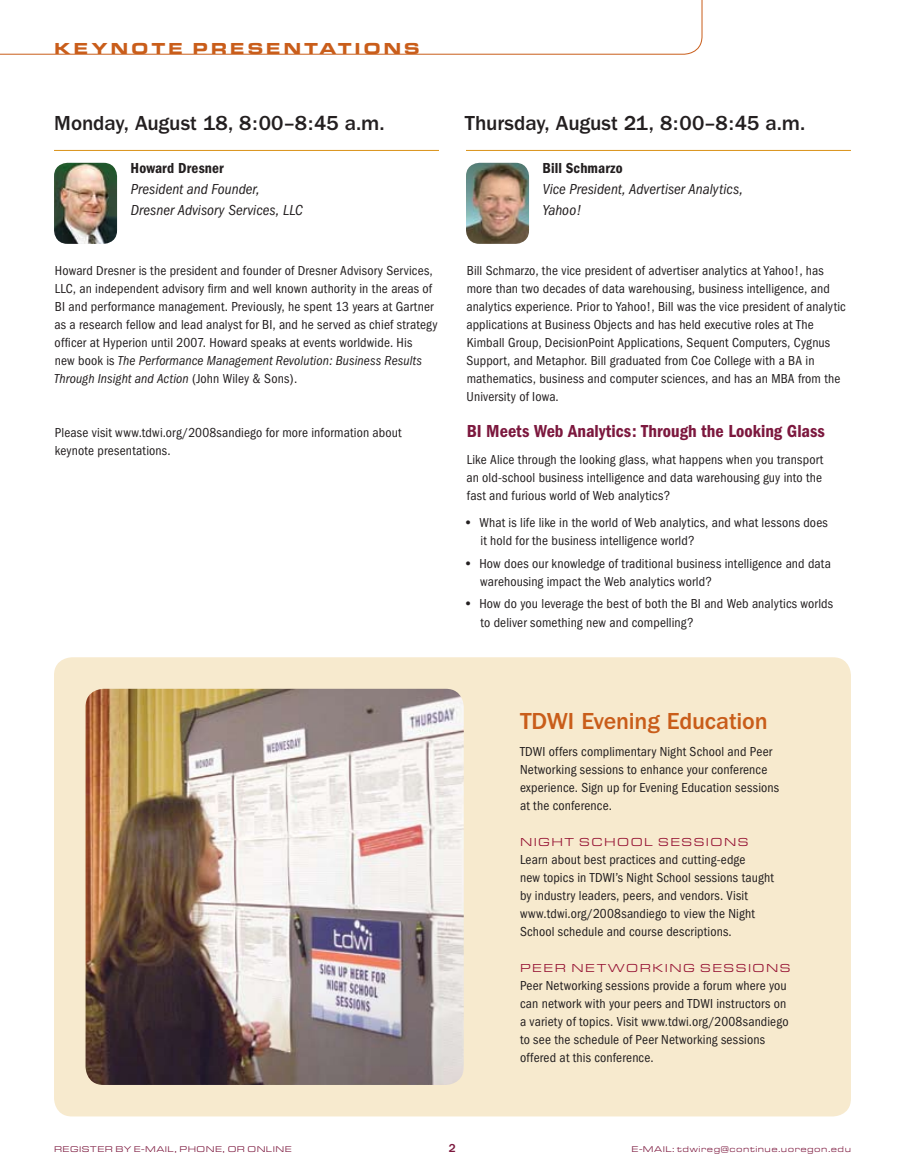
<style>
.page{position:relative;width:905px;height:1175px;background:#fff}
.page>*{position:absolute;margin:0;border:0;box-sizing:border-box;transform-origin:0 0}
.t1{font:500 24px "Franklin Gothic";letter-spacing:-.01em;color:#c95d1a}
.t2{font:500 21px "Franklin Gothic";letter-spacing:-.005em;color:#231f20}
.t3{font:600 condensed 18px "Franklin Gothic";color:#7c183e}
.t4{font:16.5px "Eurostile T Blac Exte";letter-spacing:.16em;color:#c95d1a}
.t5{font:italic condensed 15px/21px "Franklin Gothic";letter-spacing:.005em;color:#231f20}
.t6{font:600 condensed 15px "Franklin Gothic";letter-spacing:.005em;color:#231f20}
.t7{font:condensed 13.5px/18px "Franklin Gothic";letter-spacing:.01em;color:#231f20}
.t8{font:12px "Eurostile T Regu Exte";letter-spacing:.115em;color:#961334}
.t9{font:500 12px "Franklin Gothic";color:#7c183e}
.t10{font:8.7px "Eurostile T Regu Exte";letter-spacing:.075em;color:#7c183e}
.t11{font:8.7px "Eurostile T Regu Exte";letter-spacing:.055em;color:#7c183e}
.s1{font-style:italic}
.s2{font-weight:600;font-stretch:normal}
</style>
<div class="page">
<hr style="left:54px;top:150px;width:385px;height:1px;background:#d99116">
<img style="left:54px;top:163px;width:63px;height:81px">
<hr style="left:466px;top:150px;width:384px;height:1px;background:#d99116">
<img style="left:466px;top:163px;width:63px;height:81px">
<div style="left:54px;top:657px;width:797px;height:459px;background:#f7eace;border-radius:18px"></div>
<svg style="left:0;top:0;width:702px;height:55px"></svg>
<img style="left:86px;top:688px;width:378px;height:396px">
<p class="t4" style="left:54px;top:39px;width:367px">K EYNOTE PRESENTATIONS</p>
<h2 class="t2" style="left:54px;top:111px;width:332px">Monday, August 18, 8:00–8:45 a.m.</h2>
<p class="t6" style="left:130px;top:160px;width:95px">Howard Dresner</p>
<p class="t5" style="left:131px;top:179px;width:173px">President and Founder,<br>Dresner Advisory Services, LLC</p>
<p class="t7" style="left:54px;top:262px;width:385px">Howard Dresner is the president and founder of Dresner Advisory Services, LLC, an independent advisory firm and well known authority in the areas of BI and performance management. Previously, he spent 13 years at Gartner as a research fellow and lead analyst for BI, and he served as chief strategy officer at Hyperion until 2007. Howard speaks at events worldwide. His<br>new book is <span class="s1">The Performance Management Revolution: Business Results Through Insight and Action</span> (John Wiley &amp; Sons).</p>
<p class="t7" style="left:55px;top:424px;width:348px">Please visit www.tdwi.org/2008sandiego for more information about keynote presentations.</p>
<h2 class="t2" style="left:465px;top:111px;width:342px">Thursday, August 21, 8:00–8:45 a.m.</h2>
<p class="t6" style="left:542px;top:160px;width:82px">Bill Schmarzo</p>
<p class="t5" style="left:542px;top:179px;width:202px">Vice President, Advertiser Analytics,<br>Yahoo!</p>
<p class="t7" style="left:466px;top:262px;width:381px">Bill Schmarzo, the vice president of advertiser analytics at Yahoo!, has more than two decades of data warehousing, business intelligence, and analytics experience. Prior to Yahoo!, Bill was the vice president of analytic applications at Business Objects and has held executive roles at The Kimball Group, DecisionPoint Applications, Sequent Computers, Cygnus Support, and Metaphor. Bill graduated from Coe College with a BA in mathematics, business and computer sciences, and has an MBA from the University of Iowa.</p>
<h3 class="t3" style="left:466px;top:421px;width:360px">BI Meets Web Analytics: Through the Looking Glass</h3>
<p class="t7" style="left:466px;top:451px;width:358px;text-align:justify">Like Alice through the looking glass, what happens when you transport an old-school business intelligence and data warehousing guy into the fast and furious world of Web analytics?</p>
<p class="t7" style="left:480px;top:514px;width:349px;text-indent:-16px"><span class="s2">•</span> What is life like in the world of Web analytics, and what lessons does it hold for the business intelligence world?</p>
<p class="t7" style="left:480px;top:554px;width:352px;text-indent:-16px"><span class="s2">•</span> How does our knowledge of traditional business intelligence and data warehousing impact the Web analytics world?</p>
<p class="t7" style="left:480px;top:595px;width:354px;text-indent:-16px"><span class="s2">•</span> How do you leverage the best of both the BI and Web analytics worlds to deliver something new and compelling?</p>
<h1 class="t1" style="left:520px;top:708px;width:249px">TDWI Evening Education</h1>
<p class="t7" style="left:520px;top:743px;width:261px">TDWI offers complimentary Night School and Peer Networking sessions to enhance your conference experience. Sign up for Evening Education sessions at the conference.</p>
<p class="t8" style="left:520px;top:836px;width:230px">NIGHT SCHOOL SESSIONS</p>
<p class="t7" style="left:520px;top:851px;width:255px">Learn about best practices and cutting-edge<br>new topics in TDWI’s Night School sessions taught by industry leaders, peers, and vendors. Visit www.tdwi.org/2008sandiego to view the Night School schedule and course descriptions.</p>
<p class="t8" style="left:520px;top:962px;width:92px">PEER N ETW</p>
<p class="t8" style="left:626px;top:962px;width:166px">ORKING SESSIONS</p>
<p class="t7" style="left:520px;top:977px;width:270px">Peer Networking sessions provide a forum where you can network with your peers and TDWI instructors on a variety of topics. Visit www.tdwi.org/2008sandiego to see the schedule of Peer Networking sessions offered at this conference.</p>
<p class="t11" style="left:54px;top:1144px;width:239px">REGISTER BY E-MAIL, PHONE, OR ONLINE</p>
<p class="t9" style="left:449px;top:1141px;width:9px">2</p>
<p class="t10" style="left:631px;top:1144px;width:221px">E-MAIL: TDWIREG@CONTINUE.UOREGON.EDU</p>
</div>
